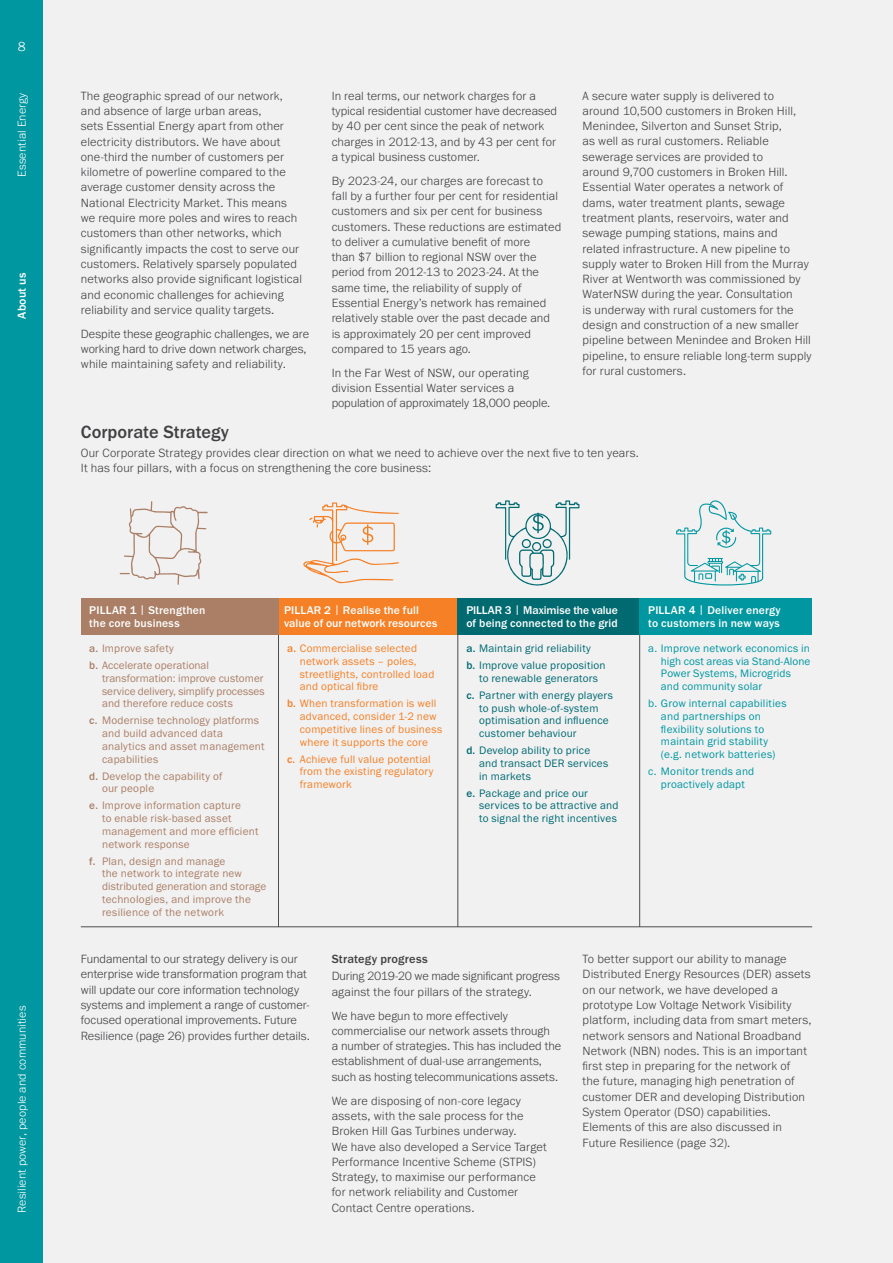
<style>
.page{position:relative;width:893px;height:1263px;background:#fff}
.page>*{position:absolute;margin:0;border:0;box-sizing:border-box;transform-origin:0 0}
.t1{font:500 18.3px "Franklin Gothic URW";color:#414042}
.t2{font:300 13.5px "Franklin Gothic URW";color:#fff}
.t3{font:300 12.3px/15.3px "Franklin Gothic URW";letter-spacing:.01em;color:#414042}
.t4{font:500 12.3px "Franklin Gothic URW";letter-spacing:.02em;color:#414042}
.t5{font:300 12px "Franklin Gothic URW";letter-spacing:.01em;color:#fff}
.t6{font:500 12px "Franklin Gothic URW";letter-spacing:.015em;color:#fff}
.t7{font:500 11.7px/13.5px "Franklin Gothic URW";letter-spacing:.015em;color:#fff}
.t8{font:11.25px/12.8px "Franklin Gothic URW Boo";letter-spacing:.015em;color:#ab7f66}
.t9{font:11.25px/12.8px "Franklin Gothic URW Boo";letter-spacing:.015em;color:#006a71}
.t10{font:11.25px/12.8px "Franklin Gothic URW Boo";letter-spacing:.015em;color:#f58025}
.t11{font:11.25px/12.8px "Franklin Gothic URW Boo";letter-spacing:.015em;color:#0097a0}
.s1{font-family:"Franklin Gothic URW Boo";font-weight:400}
.s2{font-family:"Franklin Gothic URW";font-weight:500}
</style>
<div class="page">
<div style="left:43px;top:0;width:850px;height:1263px;background:#f1f1f2"></div>
<svg style="left:120px;top:501px;width:88px;height:84px"></svg>
<svg style="left:496px;top:500px;width:84px;height:86px"></svg>
<svg style="left:676px;top:500px;width:95px;height:85px"></svg>
<svg style="left:303px;top:502px;width:96px;height:81px"></svg>
<hr style="left:278px;top:633px;width:1px;height:294px;background:#4d4d4f">
<hr style="left:458px;top:633px;width:1px;height:294px;background:#4d4d4f">
<hr style="left:639px;top:633px;width:1px;height:294px;background:#4d4d4f">
<div style="left:276px;top:598px;width:182px;height:37px;background:#f58025"></div>
<div style="left:458px;top:598px;width:182px;height:37px;background:#006a71"></div>
<div style="left:640px;top:598px;width:172px;height:37px;background:#0097a0"></div>
<div style="left:81px;top:598px;width:198px;height:37px;background:#ab7f66"></div>
<hr style="left:81px;top:926px;width:731px;height:1px;background:#4d4d4f">
<div style="left:0;top:0;width:43px;height:1263px;background:#0097a0"></div>
<p class="t2" style="left:18px;top:38px;width:9px">8</p>
<p class="t5" style="left:14px;top:177px;width:86px;rotate:-90deg">Essential Energy</p>
<p class="t6" style="left:14px;top:319px;width:48px;rotate:-90deg">About us</p>
<p class="t5" style="left:14px;top:1213px;width:209px;rotate:-90deg">Resilient power, people and communities</p>
<p class="t3" style="left:81px;top:88px;width:223px">The geographic spread of our network, and absence of large urban areas,<br>sets Essential Energy apart from other electricity distributors. We have about one-third the number of customers per kilometre of powerline compared to the average customer density across the National Electricity Market. This means we require more poles and wires to reach customers than other networks, which significantly impacts the cost to serve our customers. Relatively sparsely populated networks also provide significant logistical and economic challenges for achieving reliability and service quality targets.</p>
<p class="t3" style="left:81px;top:326px;width:230px">Despite these geographic challenges, we are working hard to drive down network charges, while maintaining safety and reliability.</p>
<p class="t3" style="left:332px;top:88px;width:227px">In real terms, our network charges for a typical residential customer have decreased by 40 per cent since the peak of network charges in 2012-13, and by 43 per cent for a typical business customer.</p>
<p class="t3" style="left:332px;top:173px;width:231px">By 2023-24, our charges are forecast to fall by a further four per cent for residential customers and six per cent for business customers. These reductions are estimated to deliver a cumulative benefit of more<br>than $7 billion to regional NSW over the period from 2012-13 to 2023-24. At the same time, the reliability of supply of Essential Energy’s network has remained relatively stable over the past decade and is approximately 20 per cent improved compared to 15 years ago.</p>
<p class="t3" style="left:332px;top:365px;width:220px">In the Far West of NSW, our operating division Essential Water services a population of approximately 18,000 people.</p>
<p class="t3" style="left:583px;top:88px;width:231px">A secure water supply is delivered to around 10,500 customers in Broken Hill, Menindee, Silverton and Sunset Strip,<br>as well as rural customers. Reliable sewerage services are provided to<br>around 9,700 customers in Broken Hill.<br>Essential Water operates a network of dams, water treatment plants, sewage treatment plants, reservoirs, water and sewage pumping stations, mains and related infrastructure. A new pipeline to supply water to Broken Hill from the Murray River at Wentworth was commissioned by WaterNSW during the year. Consultation<br>is underway with rural customers for the design and construction of a new smaller pipeline between Menindee and Broken Hill pipeline, to ensure reliable long-term supply for rural customers.</p>
<h1 class="t1" style="left:81px;top:420px;width:150px">Corporate Strategy</h1>
<p class="t3" style="left:81px;top:445px;width:560px">Our Corporate Strategy provides clear direction on what we need to achieve over the next five to ten years.<br>It has four pillars, with a focus on strengthening the core business:</p>
<p class="t7" style="left:89px;top:603px;width:118px">PILLAR 1 <span class="s1">|</span> Strengthen the core business</p>
<p class="t8" style="left:89px;top:640px;width:121px;line-height:17px"><span class="s2">a.</span> Improve safety<br><span class="s2">b.</span> Accelerate operational</p>
<p class="t8" style="left:102px;top:671px;width:164px;text-align:justify">transformation: improve customer service delivery, simplify processes and therefore reduce costs</p>
<p class="t8" style="left:102px;top:714px;width:164px;text-indent:-13px"><span class="s2">c.</span> Modernise technology platforms and build advanced data analytics and asset management capabilities</p>
<p class="t8" style="left:102px;top:769px;width:122px;text-indent:-13px"><span class="s2">d.</span> Develop the capability of our people</p>
<p class="t8" style="left:102px;top:799px;width:158px;text-indent:-13px"><span class="s2">e.</span> Improve information capture<br>to enable risk-based asset management and more efficient network response</p>
<p class="t8" style="left:102px;top:854px;width:166px;text-indent:-13px"><span class="s2">f.</span> Plan, design and manage<br>the network to integrate new distributed generation and storage technologies, and improve the resilience of the network</p>
<p class="t7" style="left:284px;top:603px;width:155px">PILLAR 2 <span class="s1">|</span> Realise the full value of our network resources</p>
<p class="t7" style="left:466px;top:603px;width:153px">PILLAR 3 <span class="s1">|</span> Maximise the value of being connected to the grid</p>
<p class="t7" style="left:648px;top:603px;width:134px">PILLAR 4 <span class="s1">|</span> Deliver energy to customers in new ways</p>
<p class="t10" style="left:300px;top:642px;width:136px;text-indent:-13px"><span class="s2">a.</span> Commercialise selected network assets – poles, streetlights, controlled load and optical fibre</p>
<p class="t10" style="left:300px;top:697px;width:144px;text-indent:-13px"><span class="s2">b.</span> When transformation is well advanced, consider 1-2 new competitive lines of business where it supports the core</p>
<p class="t10" style="left:300px;top:752px;width:135px;text-indent:-13px"><span class="s2">c.</span> Achieve full value potential from the existing regulatory framework</p>
<p class="t9" style="left:466px;top:640px;width:141px;line-height:17px"><span class="s2">a.</span> Maintain grid reliability<br><span class="s2">b.</span> Improve value proposition</p>
<p class="t9" style="left:466px;top:669px;width:148px;line-height:17px;text-align:center">to renewable generators<br><span class="s2">c.</span> Partner with energy players</p>
<p class="t9" style="left:479px;top:701px;width:131px">to push whole-of-system optimisation and influence customer behaviour</p>
<p class="t9" style="left:479px;top:744px;width:131px;text-indent:-13px"><span class="s2">d.</span> Develop ability to price and transact DER services in markets</p>
<p class="t9" style="left:479px;top:786px;width:141px;text-indent:-13px"><span class="s2">e.</span> Package and price our services to be attractive and to signal the right incentives</p>
<p class="t11" style="left:661px;top:642px;width:151px;text-indent:-13px">a. Improve network economics in high cost areas via Stand-Alone<br>Power Systems, Microgrids and community solar</p>
<p class="t11" style="left:661px;top:697px;width:127px;text-indent:-13px">b. Grow internal capabilities and partnerships on flexibility solutions to maintain grid stability (e.g. network batteries)</p>
<p class="t11" style="left:648px;top:765px;width:108px;text-align:center">c. Monitor trends and proactively adapt</p>
<p class="t3" style="left:81px;top:951px;width:231px">Fundamental to our strategy delivery is our enterprise wide transformation program that will update our core information technology systems and implement a range of customer&shy;focused operational improvements. Future Resilience (page 26) provides further details.</p>
<p class="t4" style="left:332px;top:951px;width:98px">Strategy progress</p>
<p class="t3" style="left:332px;top:968px;width:230px">During 2019-20 we made significant progress against the four pillars of the strategy.</p>
<p class="t3" style="left:332px;top:1007px;width:231px">We have begun to more effectively commercialise our network assets through<br>a number of strategies. This has included the establishment of dual-use arrangements, such as hosting telecommunications assets.</p>
<p class="t3" style="left:332px;top:1092px;width:217px">We are disposing of non-core legacy assets, with the sale process for the Broken Hill Gas Turbines underway.<br>We have also developed a Service Target Performance Incentive Scheme (STPIS)<br>Strategy, to maximise our performance for network reliability and Customer Contact Centre operations.</p>
<p class="t3" style="left:583px;top:951px;width:231px">To better support our ability to manage Distributed Energy Resources (DER) assets on our network, we have developed a prototype Low Voltage Network Visibility platform, including data from smart meters, network sensors and National Broadband Network (NBN) nodes. This is an important first step in preparing for the network of<br>the future, managing high penetration of customer DER and developing Distribution System Operator (DSO) capabilities.<br>Elements of this are also discussed in Future Resilience (page 32).</p>
</div>
